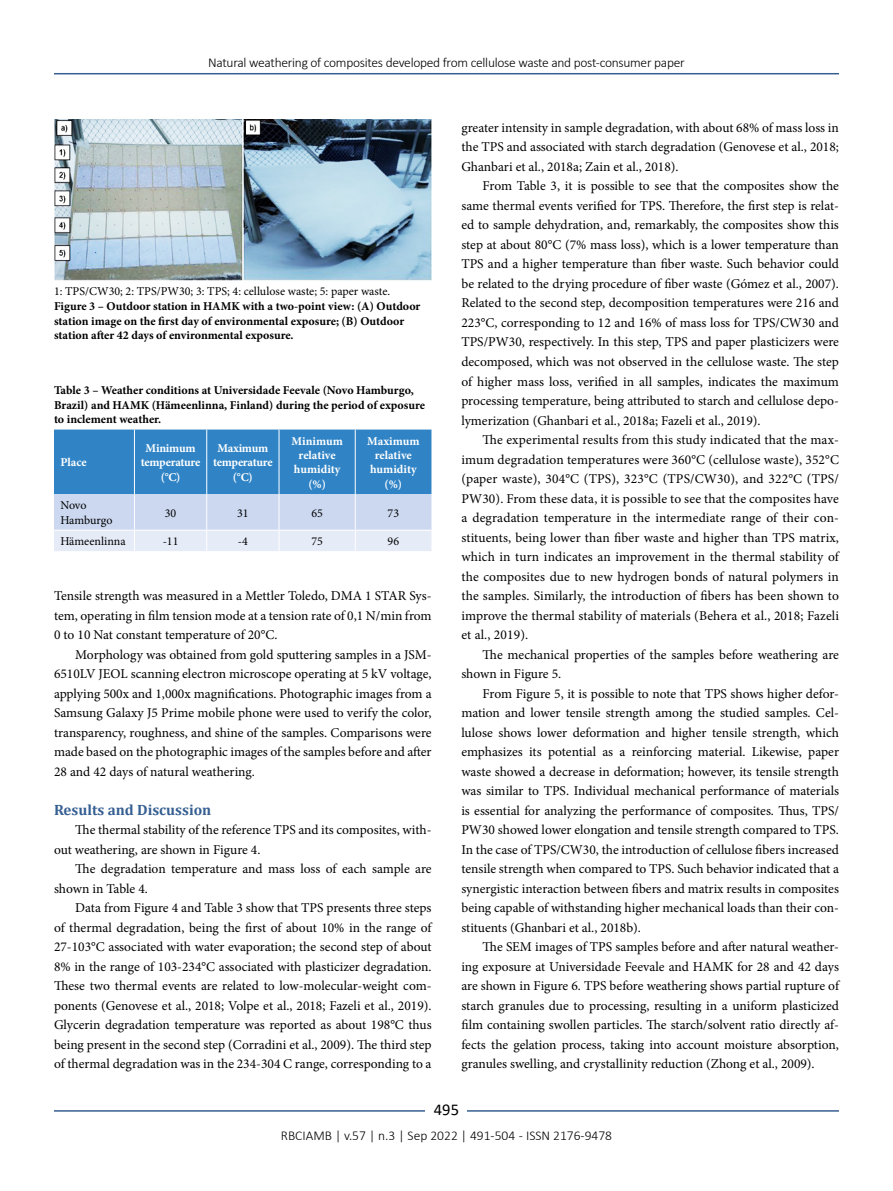
<style>
.page{position:relative;width:893px;height:1191px;background:#fff}
.page>*{position:absolute;margin:0;border:0;box-sizing:border-box;transform-origin:0 0}
.t1{font:16.5px "Calibri";color:#000}
.t2{font:700 15px "Cambria";color:#365f92}
.t3{font:13.5px/19.5px "Minion Pro";color:#000;text-align:justify}
.t4{font:300 13.5px "Calibri";letter-spacing:-.02em;color:#000}
.t5{font:300 13.5px "Calibri";color:#000}
.t6{font:700 12px/14.4px "Minion Pro";color:#000}
.t7{font:700 12px/14.4px "Minion Pro";letter-spacing:-.01em;color:#fff;text-align:center}
.t8{font:12px/14.4px "Minion Pro";color:#000}
</style>
<div class="page">
<hr style="left:54px;top:73px;width:785px;height:1px;background:#365f92">
<hr style="left:54px;top:1110px;width:785px;height:1px;background:#365f92">
<div style="left:426px;top:1096px;width:41px;height:26px;background:#fff"></div>
<svg style="left:54px;top:429px;width:377px;height:122px;background:#7fb0db"></svg>
<img style="left:54px;top:119px;width:378px;height:161px">
<p class="t4" style="left:208px;top:54px;width:478px">Natural weathering of composites developed from cellulose waste and post-consumer paper</p>
<p class="t8" style="left:54px;top:284px;width:338px">1: TPS/CW30; 2: TPS/PW30; 3: TPS; 4: cellulose waste; 5: paper waste.</p>
<p class="t6" style="left:54px;top:299px;width:368px">Figure 3 – Outdoor station in HAMK with a two-point view: (A) Outdoor station image on the first day of environmental exposure; (B) Outdoor station after 42 days of environmental exposure.</p>
<p class="t6" style="left:54px;top:383px;width:373px">Table 3 – Weather conditions at Universidade Feevale (Novo Hamburgo,<br>Brazil) and HAMK (Hämeenlinna, Finland) during the period of exposure to inclement weather.</p>
<p class="t7" style="left:60px;top:455px;width:28px">Place</p>
<p class="t7" style="left:141px;top:441px;width:61px">Minimum temperature (°C)</p>
<p class="t7" style="left:213px;top:441px;width:61px">Maximum temperature (°C)</p>
<p class="t7" style="left:291px;top:433px;width:53px">Minimum relative humidity (%)</p>
<p class="t7" style="left:367px;top:433px;width:54px">Maximum relative humidity (%)</p>
<p class="t8" style="left:60px;top:498px;width:54px">Novo<br>Hamburgo</p>
<p class="t8" style="left:165px;top:505px;width:13px">30</p>
<p class="t8" style="left:237px;top:505px;width:13px">31</p>
<p class="t8" style="left:311px;top:505px;width:13px">65</p>
<p class="t8" style="left:388px;top:505px;width:13px">73</p>
<p class="t8" style="left:60px;top:534px;width:67px">Hämeenlinna</p>
<p class="t8" style="left:163px;top:534px;width:17px">-11</p>
<p class="t8" style="left:238px;top:534px;width:12px">-4</p>
<p class="t8" style="left:311px;top:534px;width:13px">75</p>
<p class="t8" style="left:388px;top:534px;width:13px">96</p>
<p class="t3" style="left:54px;top:586px;width:379px">Tensile strength was measured in a Mettler Toledo, DMA 1 STAR Sys&shy;tem, operating in film tension mode at a tension rate of 0,1 N/min from 0 to 10 Nat constant temperature of 20°C.</p>
<p class="t3" style="left:54px;top:644px;width:379px;text-indent:21px">Morphology was obtained from gold sputtering samples in a JSM-6510LV JEOL scanning electron microscope operating at 5 kV voltage, applying 500x and 1,000x magnifications. Photographic images from a Samsung Galaxy J5 Prime mobile phone were used to verify the color, transparency, roughness, and shine of the samples. Comparisons were made based on the photographic images of the samples before and after 28 and 42 days of natural weathering.</p>
<p class="t2" style="left:54px;top:799px;width:159px">Results and Discussion</p>
<p class="t3" style="left:54px;top:820px;width:379px;text-indent:21px">The thermal stability of the reference TPS and its composites, with&shy;out weathering, are shown in Figure 4.</p>
<p class="t3" style="left:54px;top:859px;width:379px;text-indent:21px">The degradation temperature and mass loss of each sample are shown in Table 4.</p>
<p class="t3" style="left:54px;top:898px;width:379px;text-indent:21px">Data from Figure 4 and Table 3 show that TPS presents three steps of thermal degradation, being the first of about 10% in the range of 27-103°C associated with water evaporation; the second step of about 8% in the range of 103-234°C associated with plasticizer degradation.<br>These two thermal events are related to low-molecular-weight com&shy;ponents (Genovese et al., 2018; Volpe et al., 2018; Fazeli et al., 2019).<br>Glycerin degradation temperature was reported as about 198°C thus being present in the second step (Corradini et al., 2009). The third step of thermal degradation was in the 234-304 C range, corresponding to a</p>
<p class="t3" style="left:461px;top:118px;width:379px">greater intensity in sample degradation, with about 68% of mass loss in the TPS and associated with starch degradation (Genovese et al., 2018; Ghanbari et al., 2018a; Zain et al., 2018).</p>
<p class="t3" style="left:461px;top:176px;width:379px;text-indent:21px">From Table 3, it is possible to see that the composites show the same thermal events verified for TPS. Therefore, the first step is relat&shy;ed to sample dehydration, and, remarkably, the composites show this step at about 80°C (7% mass loss), which is a lower temperature than TPS and a higher temperature than fiber waste. Such behavior could be related to the drying procedure of fiber waste (Gómez et al., 2007).<br>Related to the second step, decomposition temperatures were 216 and 223°C, corresponding to 12 and 16% of mass loss for TPS/CW30 and TPS/PW30, respectively. In this step, TPS and paper plasticizers were decomposed, which was not observed in the cellulose waste. The step of higher mass loss, verified in all samples, indicates the maximum processing temperature, being attributed to starch and cellulose depo&shy;lymerization (Ghanbari et al., 2018a; Fazeli et al., 2019).</p>
<p class="t3" style="left:461px;top:430px;width:379px;text-indent:21px">The experimental results from this study indicated that the max&shy;imum degradation temperatures were 360°C (cellulose waste), 352°C (paper waste), 304°C (TPS), 323°C (TPS/CW30), and 322°C (TPS/ PW30). From these data, it is possible to see that the composites have a degradation temperature in the intermediate range of their con&shy;stituents, being lower than fiber waste and higher than TPS matrix, which in turn indicates an improvement in the thermal stability of the composites due to new hydrogen bonds of natural polymers in the samples. Similarly, the introduction of fibers has been shown to improve the thermal stability of materials (Behera et al., 2018; Fazeli et al., 2019).</p>
<p class="t3" style="left:461px;top:644px;width:379px;text-indent:21px">The mechanical properties of the samples before weathering are shown in Figure 5.</p>
<p class="t3" style="left:461px;top:683px;width:379px;text-indent:21px">From Figure 5, it is possible to note that TPS shows higher defor&shy;mation and lower tensile strength among the studied samples. Cel&shy;lulose shows lower deformation and higher tensile strength, which emphasizes its potential as a reinforcing material. Likewise, paper waste showed a decrease in deformation; however, its tensile strength was similar to TPS. Individual mechanical performance of materials is essential for analyzing the performance of composites. Thus, TPS/ PW30 showed lower elongation and tensile strength compared to TPS.<br>In the case of TPS/CW30, the introduction of cellulose fibers increased tensile strength when compared to TPS. Such behavior indicated that a synergistic interaction between fibers and matrix results in composites being capable of withstanding higher mechanical loads than their con&shy;stituents (Ghanbari et al., 2018b).</p>
<p class="t3" style="left:461px;top:937px;width:379px;text-indent:21px">The SEM images of TPS samples before and after natural weather&shy;ing exposure at Universidade Feevale and HAMK for 28 and 42 days are shown in Figure 6. TPS before weathering shows partial rupture of starch granules due to processing, resulting in a uniform plasticized film containing swollen particles. The starch/solvent ratio directly af&shy;fects the gelation process, taking into account moisture absorption, granules swelling, and crystallinity reduction (Zhong et al., 2009).</p>
<p class="t1" style="left:434px;top:1098px;width:27px">495</p>
<p class="t5" style="left:281px;top:1126px;width:333px">RBCIAMB | v.57 | n.3 | Sep 2022 | 491-504 - ISSN 2176-9478</p>
</div>
